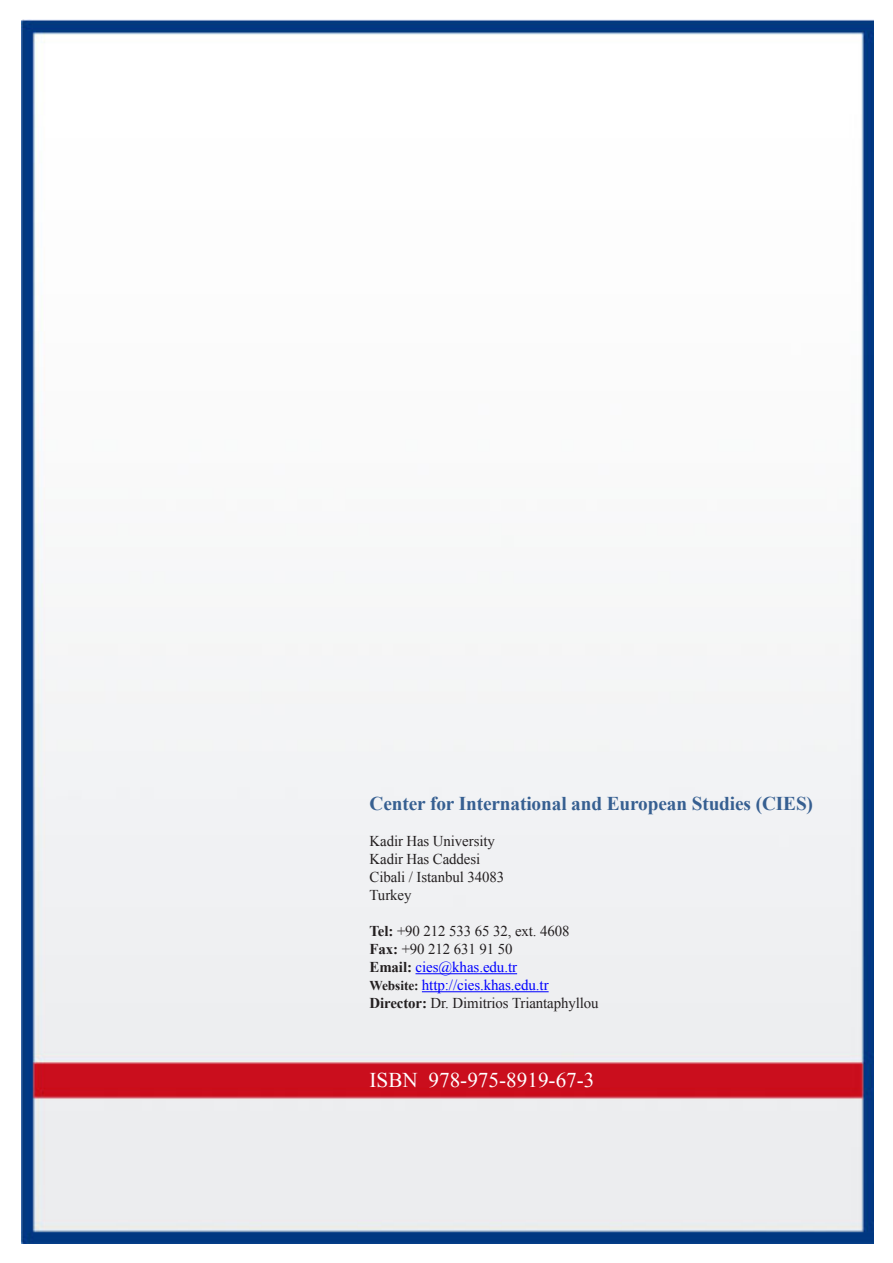
<style>
.page{position:relative;width:893px;height:1263px;background:#fff}
.page>*{position:absolute;margin:0;border:0;box-sizing:border-box;transform-origin:0 0}
.t1{font:21px "Times New Roman";color:#fff}
.t2{font:700 19.5px "Times New Roman";letter-spacing:-.005em;color:#365f91}
.t3{font:15px/18px "Times New Roman";letter-spacing:-.005em;color:#231f20}
.s1{font-weight:700}
.s2{color:#00f}
.s3{font-weight:700;font-size:13.5px}
</style>
<div class="page">
<img style="left:22px;top:19px;width:852px;height:1224px">
<hr style="left:415px;top:973px;width:102px;height:1px;background:#00f">
<hr style="left:422px;top:991px;width:127px;height:1px;background:#00f">
<p class="t2" style="left:369px;top:790px;width:445px">Center for International and European Studies (CIES)</p>
<p class="t3" style="left:369px;top:832px;width:136px">Kadir Has University<br>Kadir Has Caddesi<br>Cibali / Istanbul 34083<br>Turkey</p>
<p class="t3" style="left:369px;top:922px;width:231px"><span class="s1">Tel:</span> +90 212 533 65 32, ext. 4608<br><span class="s1">Fax:</span> +90 212 631 91 50<br><span class="s1">Email:</span> <span class="s2">cies@khas.edu.tr<br></span><span class="s3">Website:</span> <span class="s2">http://cies.khas.edu.tr<br></span><span class="s1">Director:</span> Dr. Dimitrios Triantaphyllou</p>
<p class="t1" style="left:369px;top:1066px;width:227px">ISBN 978-975-8919-67-3</p>
</div>
